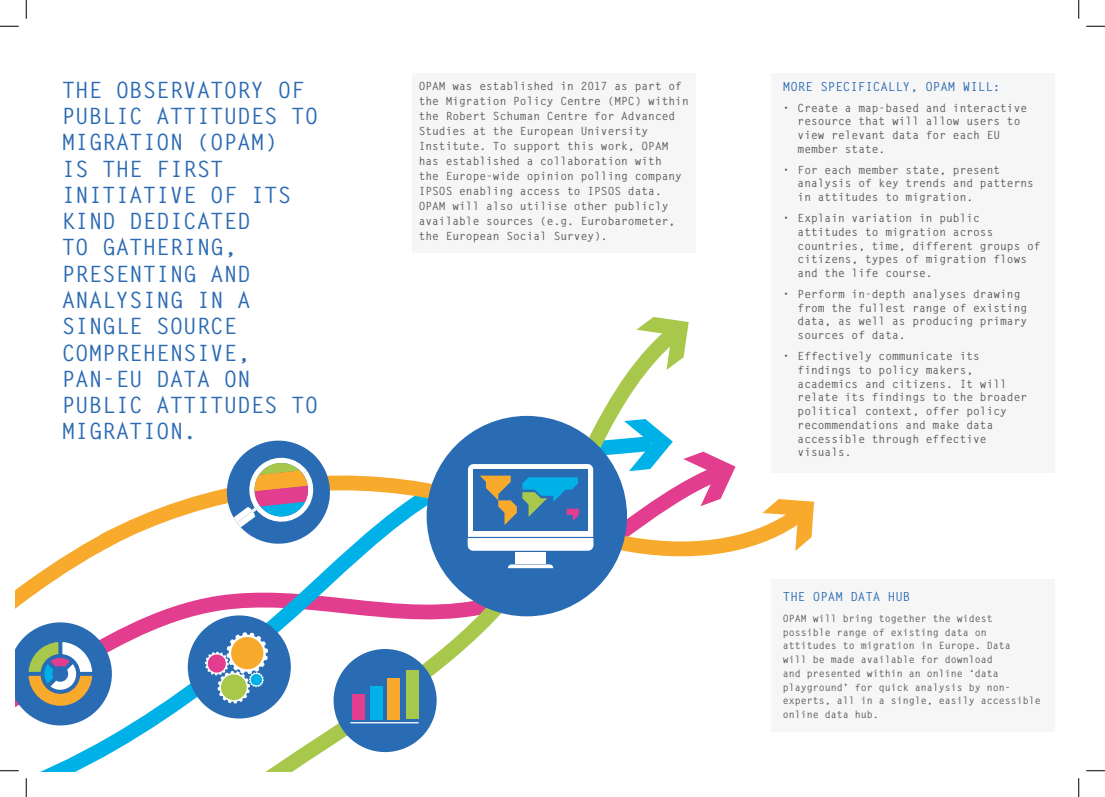
<style>
.page{position:relative;width:1105px;height:797px;background:#fff}
.page>*{position:absolute;margin:0;border:0;box-sizing:border-box;transform-origin:0 0}
.t1{font:700 22.5px/26.2px "Letter Gothic Std";color:#2c6bb3}
.t2{font:700 12.5px "Letter Gothic Std";color:#2c6bb3}
.t3{font:700 11.25px/13.8px "Letter Gothic Std";color:#5a5a5c}
.t4{font:700 10px/13.8px "Letter Gothic Std";color:#5a5a5c}
</style>
<div class="page">
<div style="left:771px;top:579px;width:283px;height:152px;background:#f7f6f6"></div>
<svg style="left:683px;top:451px;width:40px;height:10px"></svg>
<svg style="left:680px;top:461px;width:82px;height:96px"></svg>
<svg style="left:762px;top:499px;width:52px;height:52px"></svg>
<svg style="left:42px;top:361px;width:638px;height:410px"></svg>
<svg style="left:636px;top:317px;width:53px;height:53px"></svg>
<div style="left:427px;top:416px;width:200px;height:200px;background:#2a6cb4;border-radius:50%"></div>
<div style="left:334px;top:649px;width:103px;height:103px;background:#2a6cb4;border-radius:50%"></div>
<div style="left:515px;top:552px;width:31px;height:11px;background:#fff"></div>
<svg style="left:508px;top:564px;width:45px;height:4px"></svg>
<svg style="left:468px;top:464px;width:125px;height:86px"></svg>
<div style="left:406px;top:670px;width:12px;height:49px;background:#a7c84b"></div>
<div style="left:388px;top:678px;width:12px;height:41px;background:#f7aa2b"></div>
<div style="left:370px;top:686px;width:12px;height:33px;background:#00b1e8"></div>
<div style="left:352px;top:694px;width:12px;height:25px;background:#e23d8e"></div>
<hr style="left:350px;top:722px;width:69px;height:1px;background:#fff">
<svg style="left:16px;top:529px;width:101px;height:196px"></svg>
<svg style="left:221px;top:435px;width:115px;height:114px"></svg>
<div style="left:188px;top:615px;width:103px;height:103px;background:#2a6cb4;border-radius:50%"></div>
<svg style="left:205px;top:632px;width:63px;height:71px"></svg>
<div style="left:771px;top:74px;width:283px;height:399px;background:#f7f6f6"></div>
<div style="left:412px;top:74px;width:284px;height:179px;background:#f7f6f6"></div>
<svg style="left:0;top:25px;width:19px;height:2px"></svg>
<svg style="left:1086px;top:25px;width:19px;height:2px"></svg>
<svg style="left:0;top:770px;width:19px;height:1px"></svg>
<svg style="left:1086px;top:770px;width:19px;height:1px"></svg>
<svg style="left:25px;top:0;width:2px;height:19px"></svg>
<svg style="left:25px;top:778px;width:2px;height:19px"></svg>
<svg style="left:1078px;top:0;width:1px;height:19px"></svg>
<svg style="left:1078px;top:778px;width:1px;height:19px"></svg>
<p class="t1" style="left:62px;top:77px;width:258px">THE OBSERVATORY OF<br>PUBLIC ATTITUDES TO<br>MIGRATION (OPAM)<br>IS THE FIRST<br>INITIATIVE OF ITS<br>KIND DEDICATED<br>TO GATHERING,<br>PRESENTING AND<br>ANALYSING IN A<br>SINGLE SOURCE<br>COMPREHENSIVE,<br>PAN-EU DATA ON<br>PUBLIC ATTITUDES TO<br>MIGRATION.</p>
<p class="t3" style="left:419px;top:78px;width:272px;line-height:15px">OPAM was established in 2017 as part of the Migration Policy Centre (MPC) within the Robert Schuman Centre for Advanced Studies at the European University Institute. To support this work, OPAM has established a collaboration with<br>the Europe-wide opinion polling company IPSOS enabling access to IPSOS data.<br>OPAM will also utilise other publicly available sources (e.g. Eurobarometer, the European Social Survey).</p>
<p class="t2" style="left:783px;top:78px;width:219px">MORE SPECIFICALLY, OPAM WILL:</p>
<p class="t3" style="left:798px;top:101px;width:231px;text-indent:-15px">• Create a map-based and interactive resource that will allow users to view relevant data for each EU member state.</p>
<p class="t3" style="left:798px;top:163px;width:238px;text-indent:-15px">• For each member state, present analysis of key trends and patterns in attitudes to migration.</p>
<p class="t3" style="left:798px;top:211px;width:245px;text-indent:-15px">• Explain variation in public attitudes to migration across countries, time, different groups of citizens, types of migration flows and the life course.</p>
<p class="t3" style="left:798px;top:287px;width:231px;text-indent:-15px">• Perform in-depth analyses drawing from the fullest range of existing data, as well as producing primary sources of data.</p>
<p class="t3" style="left:798px;top:349px;width:231px;text-indent:-15px">• Effectively communicate its findings to policy makers, academics and citizens. It will relate its findings to the broader political context, offer policy recommendations and make data accessible through effective visuals.</p>
<p class="t2" style="left:783px;top:588px;width:129px">THE OPAM DATA HUB</p>
<p class="t4" style="left:783px;top:611px;width:260px">OPAM will bring together the widest possible range of existing data on attitudes to migration in Europe. Data<br>will be made available for download<br>and presented within an online ‘data playground’ for quick analysis by non&shy;experts, all in a single, easily accessible online data hub.</p>
</div>
